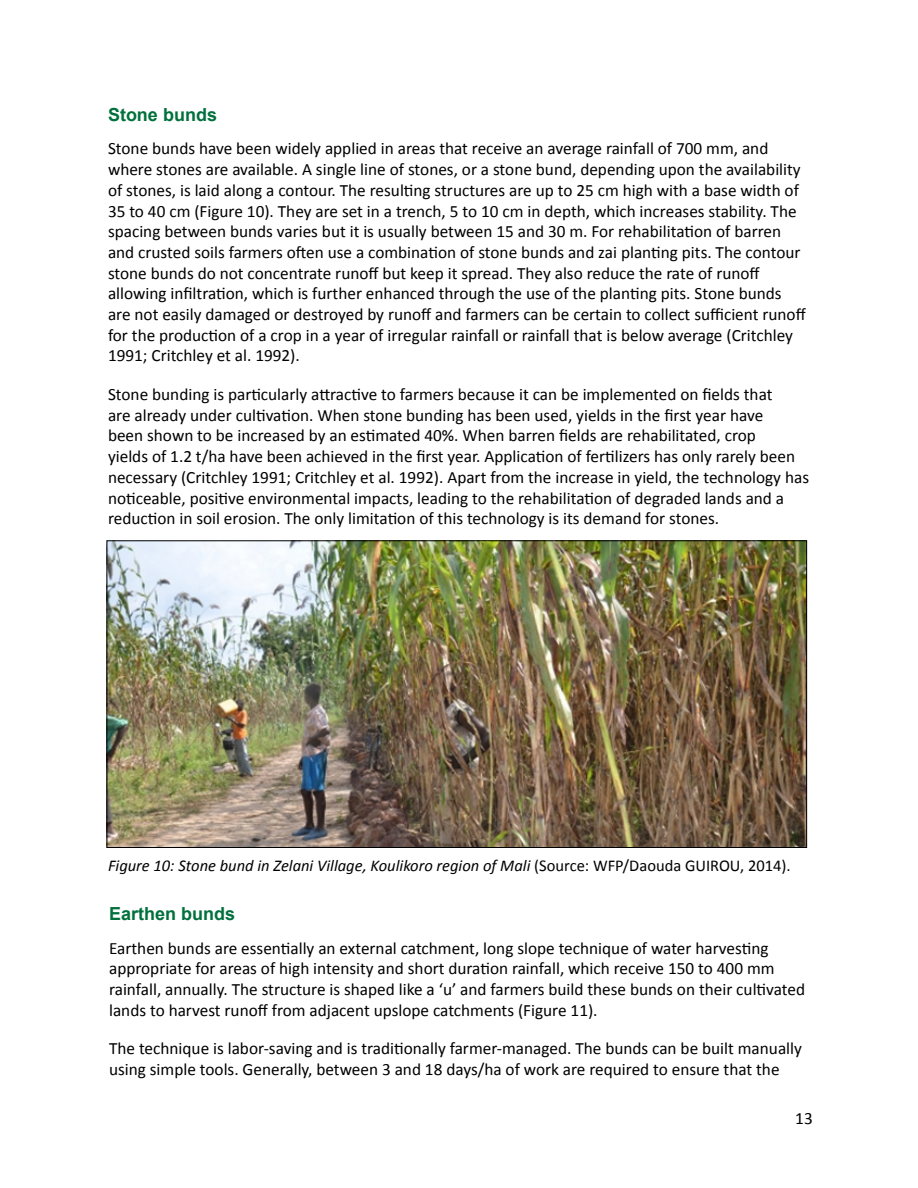
<style>
.page{position:relative;width:918px;height:1188px;background:#fff}
.page>*{position:absolute;margin:0;border:0;box-sizing:border-box;transform-origin:0 0}
.t1{font:700 18px "Arial";color:#00703c}
.t2{font:17.25px/20.7px "Calibri";color:#000}
.t3{font:italic 16.5px "Calibri";color:#000}
.s1{font-style:normal}
</style>
<div class="page">
<img style="left:109px;top:542px;width:696px;height:304px">
<p class="t1" style="left:108px;top:102px;width:111px">Stone bunds</p>
<p class="t2" style="left:108px;top:138px;width:699px">Stone bunds have been widely applied in areas that receive an average rainfall of 700 mm, and where stones are available. A single line of stones, or a stone bund, depending upon the availability of stones, is laid along a contour. The resulting structures are up to 25 cm high with a base width of 35 to 40 cm (Figure 10). They are set in a trench, 5 to 10 cm in depth, which increases stability. The spacing between bunds varies but it is usually between 15 and 30 m. For rehabilitation of barren and crusted soils farmers often use a combination of stone bunds and zai planting pits. The contour stone bunds do not concentrate runoff but keep it spread. They also reduce the rate of runoff allowing infiltration, which is further enhanced through the use of the planting pits. Stone bunds are not easily damaged or destroyed by runoff and farmers can be certain to collect sufficient runoff for the production of a crop in a year of irregular rainfall or rainfall that is below average (Critchley 1991; Critchley et al. 1992).</p>
<p class="t2" style="left:108px;top:384px;width:703px">Stone bunding is particularly attractive to farmers because it can be implemented on fields that<br>are already under cultivation. When stone bunding has been used, yields in the first year have<br>been shown to be increased by an estimated 40%. When barren fields are rehabilitated, crop<br>yields of 1.2 t/ha have been achieved in the first year. Application of fertilizers has only rarely been necessary (Critchley 1991; Critchley et al. 1992). Apart from the increase in yield, the technology has noticeable, positive environmental impacts, leading to the rehabilitation of degraded lands and a reduction in soil erosion. The only limitation of this technology is its demand for stones.</p>
<p class="t3" style="left:108px;top:854px;width:684px">Figure 10: Stone bund in Zelani Village, Koulikoro region of Mali <span class="s1">(Source: WFP/Daouda GUIROU, 2014).</span></p>
<p class="t1" style="left:109px;top:901px;width:128px">Earthen bunds</p>
<p class="t2" style="left:109px;top:937px;width:698px">Earthen bunds are essentially an external catchment, long slope technique of water harvesting appropriate for areas of high intensity and short duration rainfall, which receive 150 to 400 mm rainfall, annually. The structure is shaped like a ‘u’ and farmers build these bunds on their cultivated lands to harvest runoff from adjacent upslope catchments (Figure 11).</p>
<p class="t2" style="left:109px;top:1038px;width:694px">The technique is labor-saving and is traditionally farmer-managed. The bunds can be built manually using simple tools. Generally, between 3 and 18 days/ha of work are required to ensure that the</p>
<p class="t2" style="left:795px;top:1108px;width:19px">13</p>
</div>
